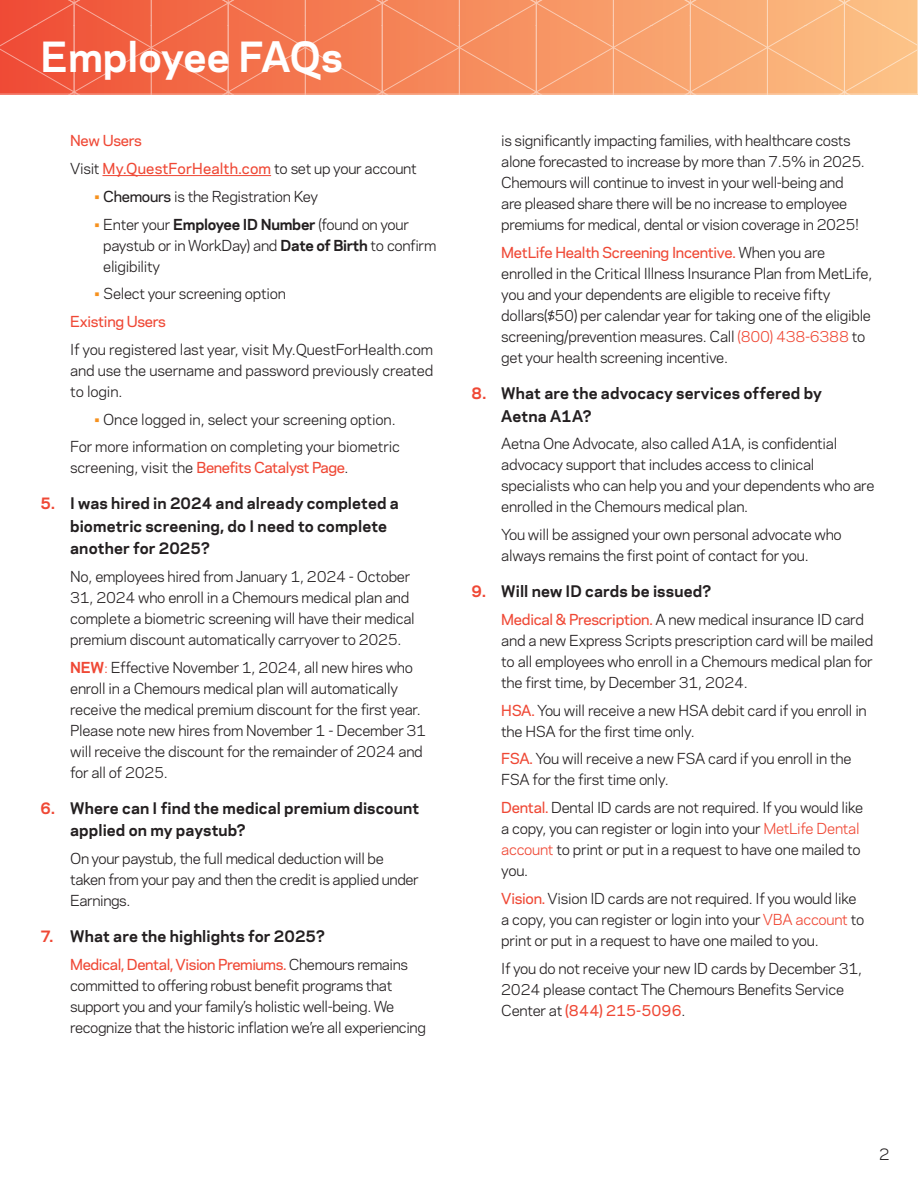
<style>
.page{position:relative;width:918px;height:1188px;background:#fff}
.page>*{position:absolute;margin:0;border:0;box-sizing:border-box;transform-origin:0 0}
.t1{font:700 39px "Chemours Sans";color:#fff}
.t2{font:700 15px/22.5px "Chemours Sans";letter-spacing:.01em;color:#231f20}
.t3{font:15px "Chemours Sans";color:#231f20}
.t4{font:14.25px/21px "Chemours Sans";letter-spacing:-.02em;color:#231f20}
.t5{font:500 14.25px/27.8px "Chemours Sans";letter-spacing:-.03em;color:#ef4835}
.s1{font-weight:400;color:#231f20}
.s2{color:#f6911e}
.s3{font-weight:500}
.s4{font-weight:700}
.s5{font-weight:500;color:#ef4835}
.s6{color:#ef4835}
.s7{font-weight:700;color:#ef4835}
</style>
<div class="page">
<hr style="left:102px;top:175px;width:169px;height:1px;background:#ef4835">
<svg style="left:0;top:0;width:918px;height:94px;background:#f58b60"></svg>
<h1 class="t1" style="left:40px;top:27px;width:304px">Employee FAQs</h1>
<p class="t5" style="left:70px;top:126px;width:348px">New Users<br><span class="s1">Visit</span> My.QuestForHealth.com <span class="s1">to set up your account</span></p>
<p class="t4" style="left:94px;top:185px;width:225px"><span class="s2">•</span> <span class="s3">Chemours</span> is the Registration Key</p>
<p class="t4" style="left:103px;top:213px;width:335px;text-indent:-9px"><span class="s2">•</span> Enter your <span class="s4">Employee ID Number</span> (found on your paystub or in WorkDay) and <span class="s4">Date of Birth</span> to confirm eligibility</p>
<p class="t4" style="left:70px;top:279px;width:217px;line-height:27.8px;text-indent:24px"><span class="s2">•</span> Select your screening option<br><span class="s5">Existing Users</span></p>
<p class="t4" style="left:70px;top:338px;width:365px;text-align:justify">If you registered last year, visit My.QuestForHealth.com and use the username and password previously created to login.</p>
<p class="t4" style="left:70px;top:405px;width:331px;line-height:27.8px;text-indent:24px"><span class="s2">•</span> Once logged in, select your screening option.<br>For more information on completing your biometric</p>
<p class="t5" style="left:70px;top:453px;width:280px"><span class="s1">screening, visit the</span> Benefits Catalyst Page<span class="s1">.</span></p>
<p class="t2" style="left:70px;top:491px;width:330px;text-indent:-30px"><span class="s6">5.</span> I was hired in 2024 and already completed a biometric screening, do I need to complete another for 2025?</p>
<p class="t4" style="left:70px;top:565px;width:346px">No, employees hired from January 1, 2024 - October 31, 2024 who enroll in a Chemours medical plan and complete a biometric screening will have their medical premium discount automatically carryover to 2025.</p>
<p class="t4" style="left:70px;top:656px;width:358px"><span class="s7">NEW</span><span class="s6">:</span> Effective November 1, 2024, all new hires who enroll in a Chemours medical plan will automatically receive the medical premium discount for the first year.<br>Please note new hires from November 1 - December 31 will receive the discount for the remainder of 2024 and for all of 2025.</p>
<p class="t2" style="left:70px;top:796px;width:351px;text-indent:-30px"><span class="s6">6.</span> Where can I find the medical premium discount applied on my paystub?</p>
<p class="t4" style="left:70px;top:847px;width:350px">On your paystub, the full medical deduction will be taken from your pay and then the credit is applied under<br>Earnings.</p>
<p class="t2" style="left:40px;top:924px;width:286px"><span class="s6">7.</span> What are the highlights for 2025?</p>
<p class="t4" style="left:70px;top:953px;width:357px"><span class="s5">Medical, Dental, Vision Premiums.</span> Chemours remains committed to offering robust benefit programs that support you and your family’s holistic well-being. We recognize that the historic inflation we’re all experiencing</p>
<p class="t4" style="left:501px;top:130px;width:365px">is significantly impacting families, with healthcare costs alone forecasted to increase by more than 7.5% in 2025.<br>Chemours will continue to invest in your well-being and are pleased share there will be no increase to employee premiums for medical, dental or vision coverage in 2025!</p>
<p class="t4" style="left:501px;top:241px;width:373px"><span class="s5">MetLife Health Screening Incentive.</span> When you are enrolled in the Critical Illness Insurance Plan from MetLife, you and your dependents are eligible to receive fifty dollars($50) per calendar year for taking one of the eligible screening/prevention measures. Call <span class="s6">(800) 438-6388</span> to get your health screening incentive.</p>
<p class="t2" style="left:501px;top:381px;width:322px;text-indent:-30px"><span class="s6">8.</span> What are the advocacy services offered by<br>Aetna A1A?</p>
<p class="t4" style="left:501px;top:433px;width:375px">Aetna One Advocate, also called A1A, is confidential advocacy support that includes access to clinical specialists who can help you and your dependents who are enrolled in the Chemours medical plan.</p>
<p class="t4" style="left:501px;top:523px;width:342px">You will be assigned your own personal advocate who always remains the first point of contact for you.</p>
<p class="t2" style="left:472px;top:579px;width:241px"><span class="s6">9.</span> Will new ID cards be issued?</p>
<p class="t4" style="left:501px;top:608px;width:373px"><span class="s5">Medical &amp; Prescription.</span> A new medical insurance ID card and a new Express Scripts prescription card will be mailed to all employees who enroll in a Chemours medical plan for the first time, by December 31, 2024.</p>
<p class="t4" style="left:501px;top:699px;width:367px"><span class="s5">HSA.</span> You will receive a new HSA debit card if you enroll in the HSA for the first time only.</p>
<p class="t4" style="left:501px;top:748px;width:352px"><span class="s5">FSA.</span> You will receive a new FSA card if you enroll in the<br>FSA for the first time only.</p>
<p class="t4" style="left:501px;top:796px;width:364px"><span class="s5">Dental.</span> Dental ID cards are not required. If you would like a copy, you can register or login into your <span class="s6">MetLife Dental account</span> to print or put in a request to have one mailed to you.</p>
<p class="t4" style="left:501px;top:887px;width:365px"><span class="s5">Vision.</span> Vision ID cards are not required. If you would like a copy, you can register or login into your <span class="s6">VBA account</span> to print or put in a request to have one mailed to you.</p>
<p class="t4" style="left:501px;top:957px;width:362px">If you do not receive your new ID cards by December 31,<br>2024 please contact The Chemours Benefits Service<br>Center at <span class="s5">(844) 215-5096</span>.</p>
<p class="t3" style="left:879px;top:1143px;width:12px">2</p>
</div>
